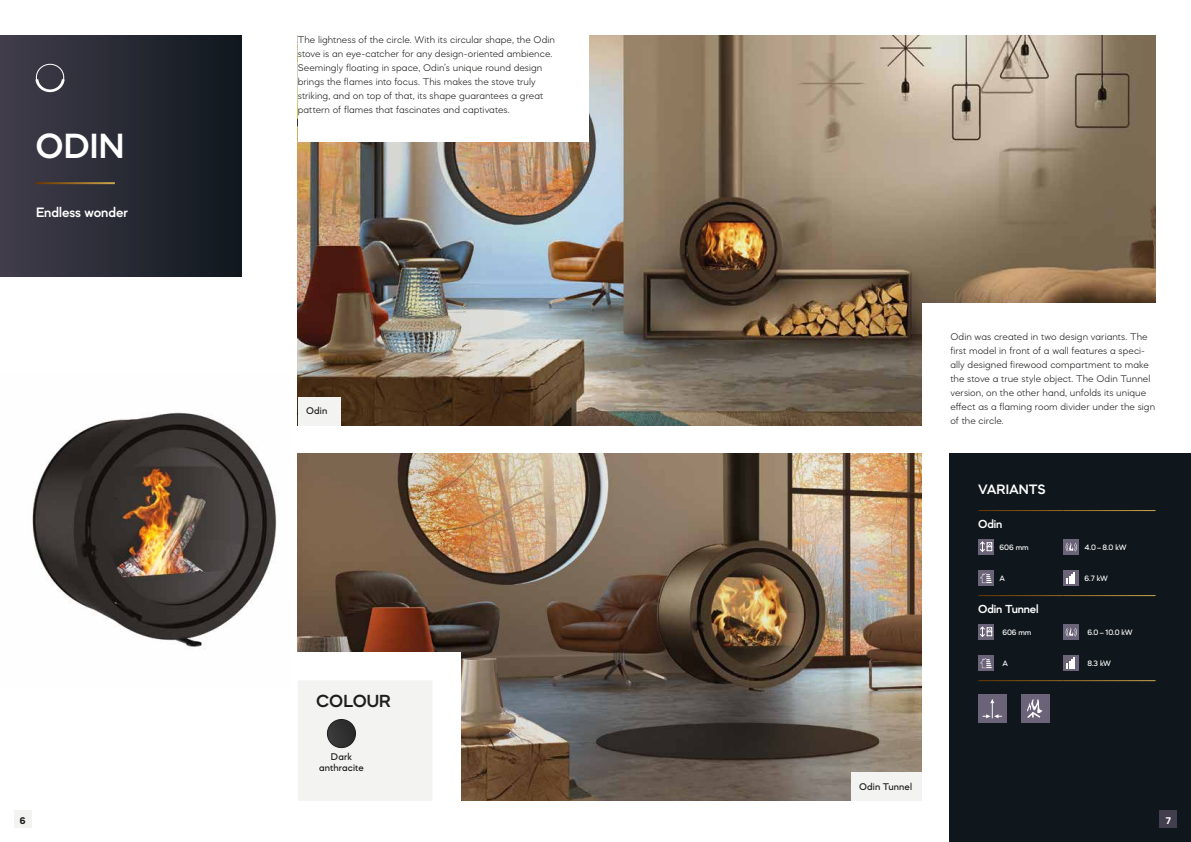
<style>
.page{position:relative;width:1191px;height:842px;background:#fff}
.page>*{position:absolute;margin:0;border:0;box-sizing:border-box;transform-origin:0 0}
.t1{font:600 36px "Mazzard M";color:#fff}
.t2{font:600 18px "Mazzard M";color:#1d1d1b}
.t3{font:600 14px "Mazzard M";color:#fff}
.t4{font:600 12px "Mazzard M";letter-spacing:-.01em;color:#fff}
.t5{font:300 10px/14px "Mazzard M";letter-spacing:.005em;color:#1d1d1b}
.t6{font:500 10px/11px "Mazzard M";letter-spacing:.01em;color:#1d1d1b;text-align:center}
.t7{font:700 10px "Mazzard M";color:#1d1d1b}
.t8{font:700 10px "Mazzard M";color:#fff}
.t9{font:500 8px "Mazzard M";letter-spacing:-.01em;color:#fff}
</style>
<div class="page">
<div style="left:0;top:35px;width:241px;height:241px;background:linear-gradient(to right,#413d4b,#10181e)"></div>
<img style="left:298px;top:454px;width:623px;height:347px">
<img style="left:298px;top:35px;width:857px;height:390px">
<div style="left:950px;top:454px;width:241px;height:388px;background:#10171c"></div>
<div style="left:978px;top:694px;width:28px;height:29px;background:#6b6378"></div>
<svg style="left:982px;top:699px;width:20px;height:19px"></svg>
<div style="left:1020px;top:694px;width:29px;height:29px;background:#6b6378"></div>
<svg style="left:1027px;top:699px;width:15px;height:19px"></svg>
<img style="left:32px;top:412px;width:245px;height:235px">
<hr style="left:35px;top:182px;width:80px;height:2px;background:#fff">
<svg style="left:35px;top:64px;width:30px;height:28px"></svg>
<div style="left:850px;top:772px;width:71px;height:29px;background:#f3f3f2"></div>
<div style="left:298px;top:397px;width:42px;height:28px;background:#f3f3f2"></div>
<div style="left:298px;top:652px;width:163px;height:149px;background:#fff"></div>
<div style="left:298px;top:35px;width:290px;height:107px;background:#fff"></div>
<div style="left:922px;top:303px;width:233px;height:122px;background:#fff"></div>
<div style="left:298px;top:681px;width:134px;height:120px;background:#f3f3f2"></div>
<img style="left:327px;top:719px;width:28px;height:29px;border-radius:14px">
<div style="left:327px;top:719px;width:29px;height:29px;border:1px solid #1d1d1b;border-radius:50%"></div>
<svg style="left:978px;top:510px;width:16px;height:1px"></svg>
<hr style="left:994px;top:510px;width:69px;height:1px;background:#fff">
<svg style="left:1063px;top:510px;width:16px;height:1px"></svg>
<hr style="left:1079px;top:510px;width:76px;height:1px;background:#fff">
<svg style="left:978px;top:595px;width:16px;height:1px"></svg>
<hr style="left:994px;top:595px;width:69px;height:1px;background:#fff">
<svg style="left:1063px;top:595px;width:16px;height:1px"></svg>
<hr style="left:1079px;top:595px;width:76px;height:1px;background:#fff">
<svg style="left:978px;top:680px;width:16px;height:1px"></svg>
<hr style="left:994px;top:680px;width:69px;height:1px;background:#fff">
<svg style="left:1063px;top:680px;width:16px;height:1px"></svg>
<hr style="left:1079px;top:680px;width:76px;height:1px;background:#fff">
<svg style="left:978px;top:539px;width:16px;height:15px"></svg>
<svg style="left:979px;top:541px;width:13px;height:11px"></svg>
<div style="left:1063px;top:539px;width:16px;height:15px;background:#6b6378"></div>
<svg style="left:1065px;top:542px;width:12px;height:9px"></svg>
<div style="left:978px;top:570px;width:16px;height:16px;background:#6b6378"></div>
<svg style="left:980px;top:573px;width:12px;height:10px"></svg>
<div style="left:1063px;top:570px;width:16px;height:16px;background:#6b6378"></div>
<svg style="left:1066px;top:572px;width:9px;height:11px"></svg>
<svg style="left:978px;top:624px;width:16px;height:15px"></svg>
<svg style="left:979px;top:626px;width:13px;height:11px"></svg>
<div style="left:1063px;top:624px;width:16px;height:15px;background:#6b6378"></div>
<svg style="left:1065px;top:627px;width:12px;height:9px"></svg>
<div style="left:978px;top:655px;width:16px;height:16px;background:#6b6378"></div>
<svg style="left:980px;top:658px;width:12px;height:10px"></svg>
<div style="left:1063px;top:655px;width:16px;height:16px;background:#6b6378"></div>
<svg style="left:1066px;top:657px;width:9px;height:11px"></svg>
<div style="left:1159px;top:811px;width:17px;height:17px;background:#433e4d"></div>
<div style="left:14px;top:811px;width:17px;height:17px;background:#f3f3f2"></div>
<h1 class="t1" style="left:35px;top:124px;width:90px">ODIN</h1>
<h3 class="t3" style="left:36px;top:204px;width:93px">Endless wonder</h3>
<p class="t5" style="left:298px;top:33px;width:259px">The lightness of the circle. With its circular shape, the Odin stove is an eye-catcher for any design-oriented ambience.<br>Seemingly floating in space, Odin’s unique round design brings the flames into focus. This makes the stove truly striking, and on top of that, its shape guarantees a great pattern of flames that fascinates and captivates.</p>
<p class="t6" style="left:306px;top:405px;width:23px">Odin</p>
<h2 class="t2" style="left:316px;top:690px;width:76px">COLOUR</h2>
<p class="t6" style="left:319px;top:751px;width:46px">Dark anthracite</p>
<p class="t5" style="left:950px;top:329px;width:206px">Odin was created in two design variants. The first model in front of a wall features a speci&shy;ally designed firewood compartment to make the stove a true style object. The Odin Tunnel version, on the other hand, unfolds its unique effect as a flaming room divider under the sign of the circle.</p>
<h3 class="t3" style="left:978px;top:480px;width:69px">VARIANTS</h3>
<p class="t4" style="left:978px;top:516px;width:26px">Odin</p>
<p class="t9" style="left:999px;top:542px;width:31px">606 mm</p>
<p class="t9" style="left:1084px;top:542px;width:43px">4.0–8.0 kW</p>
<p class="t9" style="left:999px;top:574px;width:7px">A</p>
<p class="t9" style="left:1084px;top:574px;width:25px">6.7 kW</p>
<p class="t4" style="left:978px;top:601px;width:62px">Odin Tunnel</p>
<p class="t9" style="left:1002px;top:627px;width:31px">606 mm</p>
<p class="t9" style="left:1087px;top:627px;width:47px">6.0–10.0 kW</p>
<p class="t9" style="left:1002px;top:659px;width:7px">A</p>
<p class="t9" style="left:1087px;top:659px;width:25px">8.3 kW</p>
<p class="t6" style="left:859px;top:780px;width:54px">Odin Tunnel</p>
<p class="t7" style="left:17px;top:814px;width:13px">70</p>
<p class="t7" style="left:20px;top:814px;width:7px">6</p>
<p class="t8" style="left:1165px;top:814px;width:7px">7</p>
</div>
